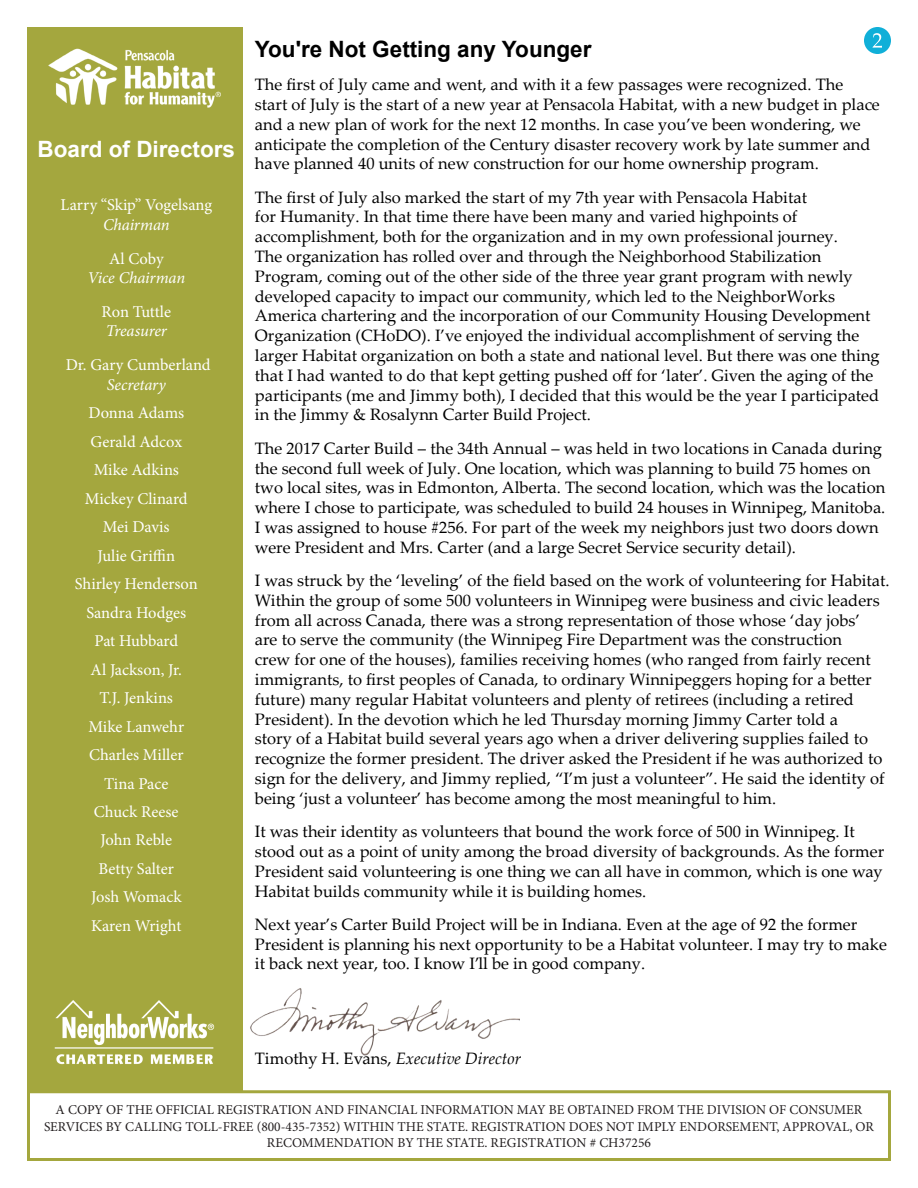
<style>
.page{position:relative;width:918px;height:1188px;background:#fff}
.page>*{position:absolute;margin:0;border:0;box-sizing:border-box;transform-origin:0 0}
.t1{font:700 22.5px "Arial";color:#000}
.t2{font:700 22.5px "Arial";color:#fff}
.t3{font:16.5px/19.8px "Palatino Linotype";color:#000}
.t4{font:16.5px/19.8px "Minion Pro";color:#fff;text-align:center}
.t5{font:italic 16.5px "Palatino Linotype";color:#000}
.t6{font:italic 16.5px/19.8px "Minion Pro";letter-spacing:-.005em;color:#fff;text-align:center}
.t7{font:13.5px/16.2px "Minion Pro";color:#231f20;text-align:center}
.s1{font-style:italic}
.s2{font-style:normal}
</style>
<div class="page">
<div style="left:864px;top:27px;width:27px;height:27px;background:#10afd8;border-radius:50%"></div>
<svg style="left:873px;top:33px;width:9px;height:15px"></svg>
<div style="left:27px;top:1090px;width:864px;height:71px;border:3px solid #a4a73e"></div>
<div style="left:27px;top:27px;width:215px;height:1063px;background:#a4a73e"></div>
<img style="left:48px;top:48px;width:173px;height:60px">
<img style="left:54px;top:1000px;width:161px;height:65px">
<img style="left:250px;top:988px;width:270px;height:68px">
<p class="t2" style="left:38px;top:135px;width:199px">Board of Directors</p>
<p class="t4" style="left:61px;top:195px;width:153px">Larry “Skip” Vogelsang<br><span class="s1">Chairman</span></p>
<p class="t6" style="left:87px;top:248px;width:99px"><span class="s2">Al Coby<br></span>Vice Chairman</p>
<p class="t4" style="left:102px;top:302px;width:71px;text-align:left">Ron Tuttle<br><span class="s1">Treasurer</span></p>
<p class="t4" style="left:66px;top:355px;width:146px">Dr. Gary Cumberland<br><span class="s1">Secretary</span></p>
<p class="t4" style="left:88px;top:403px;width:97px">Donna Adams</p>
<p class="t4" style="left:91px;top:431px;width:93px">Gerald Adcox</p>
<p class="t4" style="left:94px;top:460px;width:87px">Mike Adkins</p>
<p class="t4" style="left:85px;top:488px;width:104px">Mickey Clinard</p>
<p class="t4" style="left:103px;top:517px;width:68px">Mei Davis</p>
<p class="t4" style="left:98px;top:545px;width:79px">Julie Griffin</p>
<p class="t4" style="left:75px;top:574px;width:125px">Shirley Henderson</p>
<p class="t4" style="left:86px;top:602px;width:101px">Sandra Hodges</p>
<p class="t4" style="left:94px;top:631px;width:85px">Pat Hubbard</p>
<p class="t4" style="left:91px;top:659px;width:93px">Al Jackson, Jr.</p>
<p class="t4" style="left:100px;top:688px;width:75px">T.J. Jenkins</p>
<p class="t4" style="left:88px;top:716px;width:97px">Mike Lanwehr</p>
<p class="t4" style="left:89px;top:745px;width:96px">Charles Miller</p>
<p class="t4" style="left:104px;top:773px;width:66px">Tina Pace</p>
<p class="t4" style="left:94px;top:802px;width:86px">Chuck Reese</p>
<p class="t4" style="left:100px;top:830px;width:73px">John Reble</p>
<p class="t4" style="left:99px;top:859px;width:77px">Betty Salter</p>
<p class="t4" style="left:91px;top:887px;width:92px">Josh Womack</p>
<p class="t4" style="left:91px;top:916px;width:92px">Karen Wright</p>
<p class="t1" style="left:255px;top:34px;width:338px">You're Not Getting any Younger</p>
<p class="t3" style="left:255px;top:74px;width:627px">The first of July came and went, and with it a few passages were recognized. The start of July is the start of a new year at Pensacola Habitat, with a new budget in place and a new plan of work for the next 12 months. In case you’ve been wondering, we anticipate the completion of the Century disaster recovery work by late summer and have planned 40 units of new construction for our home ownership program.</p>
<p class="t3" style="left:255px;top:187px;width:626px">The first of July also marked the start of my 7th year with Pensacola Habitat<br>for Humanity. In that time there have been many and varied highpoints of accomplishment, both for the organization and in my own professional journey.<br>The organization has rolled over and through the Neighborhood Stabilization Program, coming out of the other side of the three year grant program with newly developed capacity to impact our community, which led to the NeighborWorks America chartering and the incorporation of our Community Housing Development Organization (CHoDO). I’ve enjoyed the individual accomplishment of serving the larger Habitat organization on both a state and national level. But there was one thing that I had wanted to do that kept getting pushed off for ‘later’. Given the aging of the participants (me and Jimmy both), I decided that this would be the year I participated in the Jimmy &amp; Rosalynn Carter Build Project.</p>
<p class="t3" style="left:255px;top:438px;width:632px">The 2017 Carter Build – the 34th Annual – was held in two locations in Canada during the second full week of July. One location, which was planning to build 75 homes on two local sites, was in Edmonton, Alberta. The second location, which was the location where I chose to participate, was scheduled to build 24 houses in Winnipeg, Manitoba.<br>I was assigned to house #256. For part of the week my neighbors just two doors down were President and Mrs. Carter (and a large Secret Service security detail).</p>
<p class="t3" style="left:255px;top:570px;width:636px">I was struck by the ‘leveling’ of the field based on the work of volunteering for Habitat.<br>Within the group of some 500 volunteers in Winnipeg were business and civic leaders from all across Canada, there was a strong representation of those whose ‘day jobs’<br>are to serve the community (the Winnipeg Fire Department was the construction<br>crew for one of the houses), families receiving homes (who ranged from fairly recent immigrants, to first peoples of Canada, to ordinary Winnipeggers hoping for a better future) many regular Habitat volunteers and plenty of retirees (including a retired President). In the devotion which he led Thursday morning Jimmy Carter told a<br>story of a Habitat build several years ago when a driver delivering supplies failed to recognize the former president. The driver asked the President if he was authorized to sign for the delivery, and Jimmy replied, “I’m just a volunteer”. He said the identity of being ‘just a volunteer’ has become among the most meaningful to him.</p>
<p class="t3" style="left:255px;top:821px;width:631px">It was their identity as volunteers that bound the work force of 500 in Winnipeg. It stood out as a point of unity among the broad diversity of backgrounds. As the former President said volunteering is one thing we can all have in common, which is one way Habitat builds community while it is building homes.</p>
<p class="t3" style="left:255px;top:914px;width:634px">Next year’s Carter Build Project will be in Indiana. Even at the age of 92 the former<br>President is planning his next opportunity to be a Habitat volunteer. I may try to make it back next year, too. I know I’ll be in good company.</p>
<p class="t5" style="left:255px;top:1047px;width:268px"><span class="s2">Timothy H. Evans,</span> Executive Director</p>
<p class="t7" style="left:44px;top:1102px;width:831px">A COPY OF THE OFFICIAL REGISTRATION AND FINANCIAL INFORMATION MAY BE OBTAINED FROM THE DIVISION OF CONSUMER<br>SERVICES BY CALLING TOLL-FREE (800-435-7352) WITHIN THE STATE. REGISTRATION DOES NOT IMPLY ENDORSEMENT, APPROVAL, OR<br>RECOMMENDATION BY THE STATE. REGISTRATION # CH37256</p>
</div>
